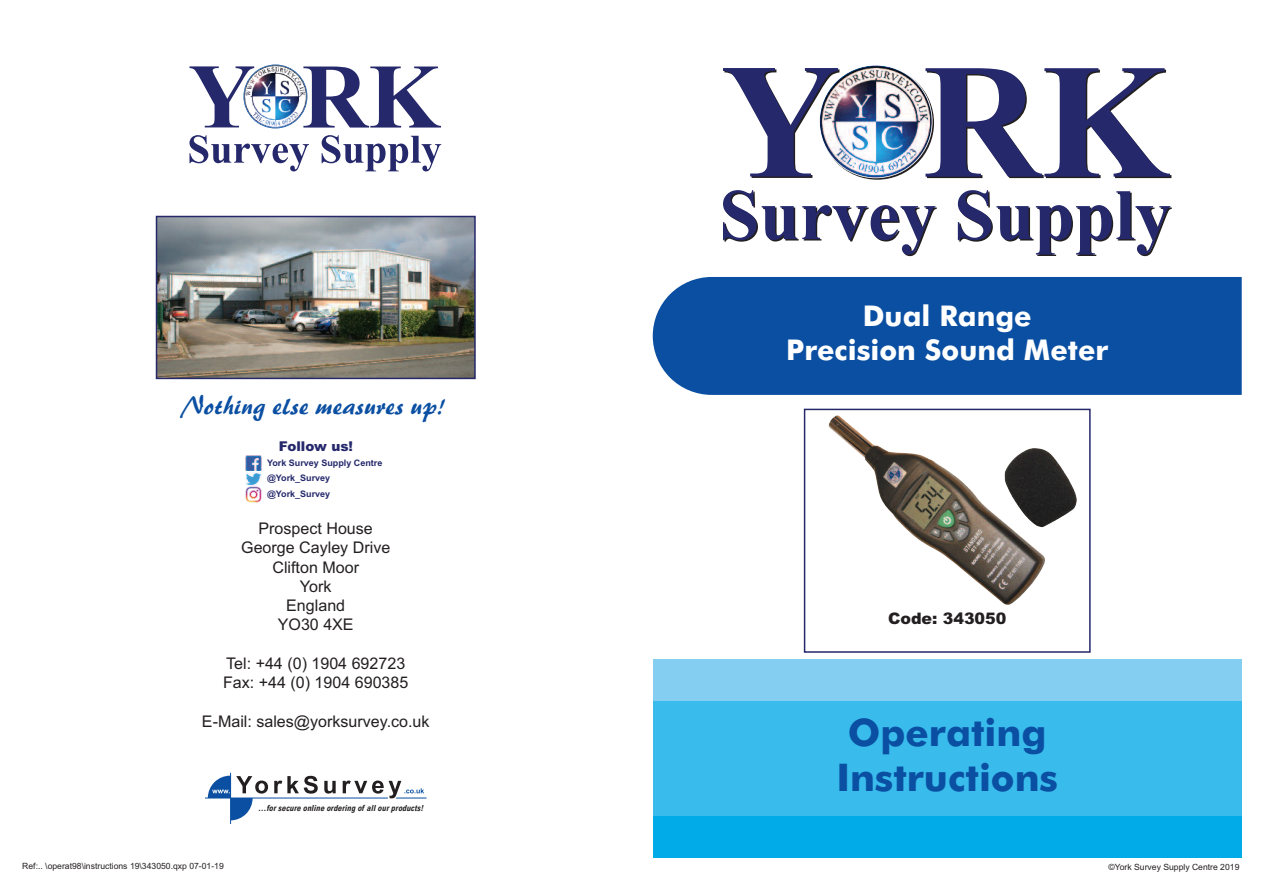
<style>
.page{position:relative;width:1263px;height:893px;background:#fff}
.page>*{position:absolute;margin:0;border:0;box-sizing:border-box;transform-origin:0 0}
.t1{font:700 38.1px/45.8px "Futura BT";color:#0a4fa2;text-align:center}
.t2{font:700 28.65px/34.3px "Futura BT";color:#fff;text-align:center}
.t3{font:25.8px "Brush 445 BT";color:#0a4fa2}
.t4{font:16.05px/19.2px "Arial";color:#231f20;text-align:center}
.t5{font:900 15.9px "Arial";color:#231f20}
.t6{font:900 13.5px "Arial";color:#25286b}
.t7{font:700 9px/15.6px "Arial";color:#25286b}
.t8{font:8.55px "Arial";color:#231f20}
.t9{font:italic 700 condensed 8.4px "Arial";color:#231f20}
</style>
<div class="page">
<div style="left:653px;top:659px;width:589px;height:42px;background:#84cef2"></div>
<div style="left:653px;top:701px;width:589px;height:115px;background:#39bbec"></div>
<div style="left:653px;top:816px;width:589px;height:42px;background:#00abe7"></div>
<img style="left:828px;top:415px;width:249px;height:190px">
<div style="left:804px;top:409px;width:287px;height:244px;border:2px solid #25286b"></div>
<svg style="left:723px;top:68px;width:447px;height:187px"></svg>
<img style="left:820px;top:68px;width:112px;height:109px">
<div style="left:819px;top:65px;width:113px;height:113px;border:2px solid #fff;border-radius:50%"></div>
<div style="left:653px;top:277px;width:589px;height:118px;background:#0a4fa2"></div>
<img style="left:159px;top:219px;width:314px;height:157px">
<div style="left:156px;top:216px;width:320px;height:163px;border:2px solid #25286b"></div>
<svg style="left:205px;top:773px;width:221px;height:51px"></svg>
<svg style="left:189px;top:135px;width:252px;height:36px"></svg>
<svg style="left:189px;top:66px;width:252px;height:62px"></svg>
<img style="left:244px;top:65px;width:63px;height:63px">
<div style="left:243px;top:65px;width:64px;height:63px;border:2px solid #0a4fa2;border-radius:50%"></div>
<img style="left:246px;top:456px;width:15px;height:15px">
<svg style="left:246px;top:472px;width:15px;height:15px"></svg>
<svg style="left:246px;top:487px;width:15px;height:15px"></svg>
<h3 class="t3" style="left:185px;top:390px;width:264px">Nothing else measures up!</h3>
<p class="t7" style="left:267px;top:455px;width:117px">York Survey Supply Centre</p>
<p class="t6" style="left:279px;top:439px;width:76px">Follow us!</p>
<p class="t7" style="left:267px;top:471px;width:65px">@York_Survey @York_Survey</p>
<p class="t4" style="left:241px;top:519px;width:151px">Prospect House<br>George Cayley Drive<br>Clifton Moor<br>York<br>England<br>YO30 4XE</p>
<p class="t4" style="left:223px;top:654px;width:187px;text-align:left">Tel: +44 (0) 1904 692723<br>Fax: +44 (0) 1904 690385</p>
<p class="t4" style="left:202px;top:712px;width:229px">E-Mail: sales@yorksurvey.co.uk</p>
<p class="t9" style="left:258px;top:804px;width:168px">...for secure online ordering of all our products!</p>
<h2 class="t2" style="left:786px;top:298px;width:324px">Dual Range<br>Precision Sound Meter</h2>
<p class="t5" style="left:888px;top:610px;width:120px">Code: 343050</p>
<h1 class="t1" style="left:836px;top:709px;width:223px">Operating<br>Instructions</h1>
<p class="t8" style="left:22px;top:861px;width:203px">Ref:.. \operat98\instructions 19\343050.qxp 07-01-19</p>
<p class="t8" style="left:1108px;top:862px;width:132px">©York Survey Supply Centre 2019</p>
</div>
